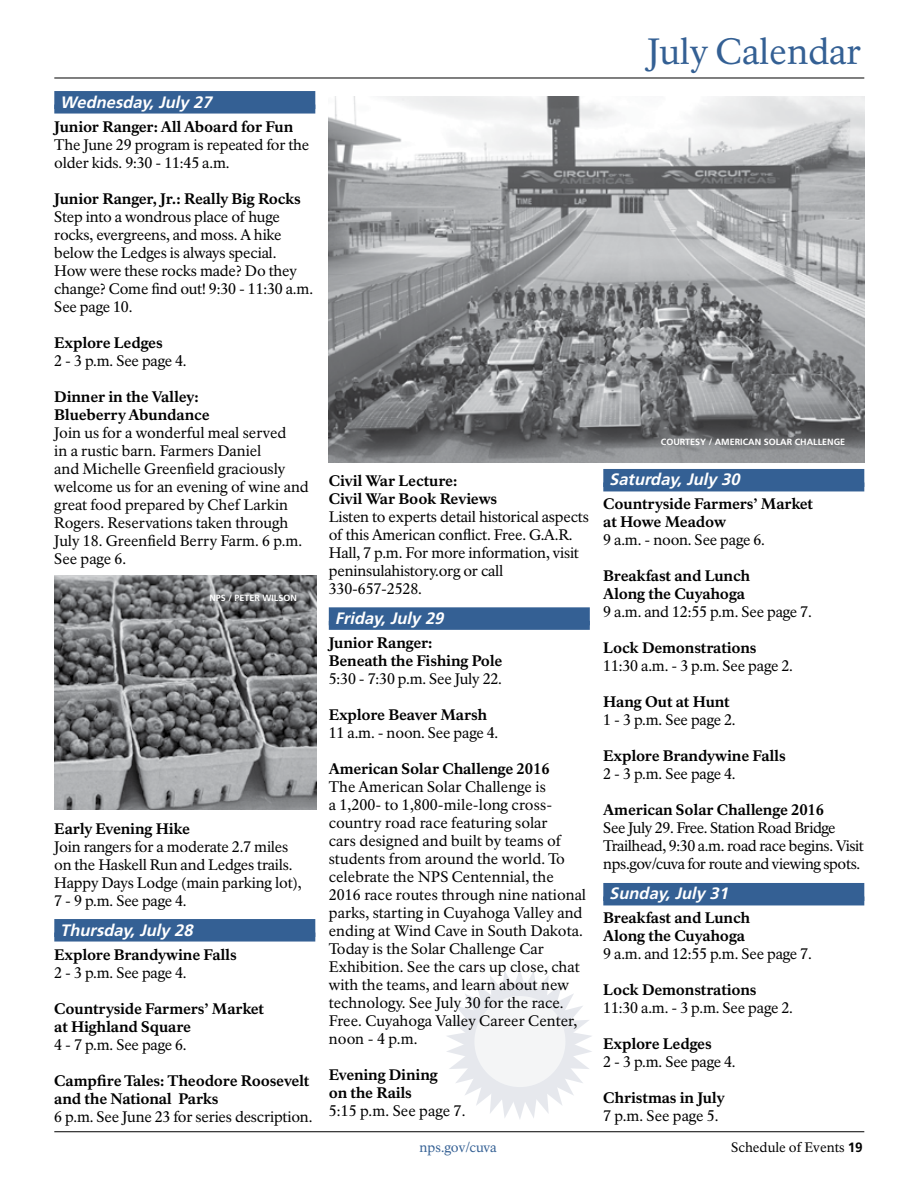
<style>
.page{position:relative;width:918px;height:1188px;background:#fff}
.page>*{position:absolute;margin:0;border:0;box-sizing:border-box;transform-origin:0 0}
.t1{font:36px "NPS Rawlinson OT";letter-spacing:-.005em;color:#346094}
.t2{font:italic 700 16.5px "Frutiger LT Std";color:#fff}
.t3{font:15px/18px "NPS Rawlinson OT";letter-spacing:-.01em;color:#000}
.t4{font:800 15px/18px "NPS Rawlinson OT";letter-spacing:-.01em;color:#000}
.t5{font:13.5px "NPS Rawlinson OT";color:#000}
.t6{font:13.5px "NPS Rawlinson OT";letter-spacing:-.01em;color:#346094}
.t7{font:700 9px "Frutiger LT Std";color:#fff}
.s1{font-family:"Frutiger LT Std";font-weight:700}
</style>
<div class="page">
<hr style="left:54px;top:1131px;width:810px;height:1px;background:#000">
<hr style="left:54px;top:78px;width:810px;height:1px;background:#000">
<svg style="left:447px;top:970px;width:145px;height:149px"></svg>
<div style="left:474px;top:996px;width:91px;height:91px;background:#f4f5f6;border-radius:50%"></div>
<div style="left:54px;top:91px;width:261px;height:18px;background:#346094"></div>
<div style="left:54px;top:105px;width:261px;height:9px;background:#346094"></div>
<div style="left:54px;top:919px;width:261px;height:18px;background:#346094"></div>
<div style="left:54px;top:933px;width:261px;height:9px;background:#346094"></div>
<div style="left:329px;top:607px;width:261px;height:18px;background:#346094"></div>
<div style="left:329px;top:621px;width:261px;height:9px;background:#346094"></div>
<div style="left:603px;top:469px;width:261px;height:18px;background:#346094"></div>
<div style="left:603px;top:482px;width:261px;height:9px;background:#346094"></div>
<div style="left:603px;top:883px;width:261px;height:18px;background:#346094"></div>
<div style="left:603px;top:896px;width:261px;height:9px;background:#346094"></div>
<img style="left:54px;top:575px;width:262px;height:235px">
<img style="left:329px;top:97px;width:536px;height:366px">
<p class="t2" style="left:60px;top:92px;width:157px">Wednesday,July 27</p>
<p class="t4" style="left:54px;top:118px;width:240px">Junior Ranger: All Aboard for Fun</p>
<p class="t3" style="left:54px;top:136px;width:256px">The June 29 program is repeated for the older kids. 9:30 - 11:45 a.m.</p>
<p class="t4" style="left:54px;top:190px;width:248px">Junior Ranger, Jr.: Really Big Rocks</p>
<p class="t3" style="left:54px;top:208px;width:260px">Step into a wondrous place of huge rocks, evergreens, and moss. A hike below the Ledges is always special.<br>How were these rocks made? Do they change? Come find out! 9:30 - 11:30 a.m.<br>See page 10.</p>
<p class="t4" style="left:54px;top:334px;width:110px">Explore Ledges</p>
<p class="t3" style="left:54px;top:352px;width:134px">2 - 3 p.m. See page 4.</p>
<p class="t4" style="left:54px;top:388px;width:157px">Dinner in the Valley:<br>Blueberry Abundance</p>
<p class="t3" style="left:54px;top:424px;width:256px">Join us for a wonderful meal served<br>in a rustic barn. Farmers Daniel<br>and Michelle Greenfield graciously welcome us for an evening of wine and great food prepared by Chef Larkin<br>Rogers. Reservations taken through<br>July 18. Greenfield Berry Farm. 6 p.m.<br>See page 6.</p>
<p class="t7" style="left:209px;top:592px;width:89px">NPS / PETER WILSON</p>
<p class="t4" style="left:54px;top:820px;width:137px">Early Evening Hike</p>
<p class="t3" style="left:54px;top:838px;width:249px">Join rangers for a moderate 2.7 miles on the Haskell Run and Ledges trails.<br>Happy Days Lodge (main parking lot),<br>7 - 9 p.m. See page 4.</p>
<p class="t2" style="left:60px;top:920px;width:138px">Thursday,July 28</p>
<p class="t4" style="left:54px;top:946px;width:184px">Explore Brandywine Falls</p>
<p class="t3" style="left:54px;top:964px;width:134px">2 - 3 p.m. See page 4.</p>
<p class="t4" style="left:54px;top:1000px;width:211px">Countryside Farmers’ Market at Highland Square</p>
<p class="t3" style="left:54px;top:1036px;width:134px">4 - 7 p.m. See page 6.</p>
<p class="t4" style="left:54px;top:1072px;width:257px">Campfire Tales: Theodore Roosevelt and the National Parks</p>
<p class="t3" style="left:54px;top:1108px;width:260px">6 p.m. See June 23 for series description.</p>
<h1 class="t1" style="left:647px;top:30px;width:216px">July Calendar</h1>
<p class="t4" style="left:329px;top:472px;width:170px">Civil War Lecture:<br>Civil War Book Reviews</p>
<p class="t3" style="left:329px;top:508px;width:262px">Listen to experts detail historical aspects of this American conflict. Free. G.A.R.<br>Hall, 7 p.m. For more information, visit peninsulahistory.org or call 330-657-2528.</p>
<p class="t2" style="left:335px;top:608px;width:114px">Friday,July 29</p>
<p class="t4" style="left:329px;top:634px;width:175px">Junior Ranger:<br>Beneath the Fishing Pole</p>
<p class="t3" style="left:329px;top:670px;width:175px">5:30 - 7:30 p.m. See July 22.</p>
<p class="t4" style="left:329px;top:706px;width:160px">Explore Beaver Marsh</p>
<p class="t3" style="left:329px;top:724px;width:171px">11 a.m. - noon. See page 4.</p>
<p class="t4" style="left:329px;top:760px;width:222px">American Solar Challenge 2016</p>
<p class="t3" style="left:329px;top:778px;width:259px">The American Solar Challenge is<br>a 1,200- to 1,800-mile-long cross&shy;country road race featuring solar<br>cars designed and built by teams of students from around the world. To celebrate the NPS Centennial, the 2016 race routes through nine national parks, starting in Cuyahoga Valley and ending at Wind Cave in South Dakota.<br>Today is the Solar Challenge Car Exhibition. See the cars up close, chat with the teams, and learn about new technology. See July 30 for the race.<br>Free. Cuyahoga Valley Career Center, noon - 4 p.m.</p>
<p class="t4" style="left:329px;top:1066px;width:111px">Evening Dining on the Rails</p>
<p class="t3" style="left:329px;top:1102px;width:138px">5:15 p.m. See page 7.</p>
<p class="t7" style="left:661px;top:436px;width:186px">COURTESY / AMERICAN SOLAR CHALLENGE</p>
<p class="t2" style="left:609px;top:470px;width:136px">Saturday,July 30</p>
<p class="t4" style="left:603px;top:496px;width:211px">Countryside Farmers’ Market at Howe Meadow</p>
<p class="t3" style="left:603px;top:531px;width:163px">9 a.m. - noon. See page 6.</p>
<p class="t4" style="left:603px;top:568px;width:148px">Breakfast and Lunch<br>Along the Cuyahoga</p>
<p class="t3" style="left:603px;top:603px;width:210px">9 a.m. and 12:55 p.m. See page 7.</p>
<p class="t4" style="left:603px;top:640px;width:155px">Lock Demonstrations</p>
<p class="t3" style="left:603px;top:657px;width:191px">11:30 a.m. - 3 p.m. See page 2.</p>
<p class="t4" style="left:603px;top:694px;width:128px">Hang Out at Hunt</p>
<p class="t3" style="left:603px;top:711px;width:134px">1 - 3 p.m. See page 2.</p>
<p class="t4" style="left:603px;top:748px;width:184px">Explore Brandywine Falls</p>
<p class="t3" style="left:603px;top:765px;width:134px">2 - 3 p.m. See page 4.</p>
<p class="t4" style="left:603px;top:802px;width:222px">American Solar Challenge 2016</p>
<p class="t3" style="left:603px;top:819px;width:262px">See July 29. Free. Station Road Bridge<br>Trailhead, 9:30 a.m. road race begins. Visit nps.gov/cuva for route and viewing spots.</p>
<p class="t2" style="left:609px;top:884px;width:124px">Sunday,July 31</p>
<p class="t4" style="left:603px;top:910px;width:148px">Breakfast and Lunch<br>Along the Cuyahoga</p>
<p class="t3" style="left:603px;top:945px;width:210px">9 a.m. and 12:55 p.m. See page 7.</p>
<p class="t4" style="left:603px;top:982px;width:155px">Lock Demonstrations</p>
<p class="t3" style="left:603px;top:999px;width:191px">11:30 a.m. - 3 p.m. See page 2.</p>
<p class="t4" style="left:603px;top:1036px;width:110px">Explore Ledges</p>
<p class="t3" style="left:603px;top:1053px;width:134px">2 - 3 p.m. See page 4.</p>
<p class="t4" style="left:603px;top:1090px;width:123px">Christmas in July</p>
<p class="t3" style="left:603px;top:1107px;width:117px">7 p.m. See page 5.</p>
<p class="t6" style="left:420px;top:1139px;width:79px">nps.gov/cuva</p>
<p class="t5" style="left:731px;top:1139px;width:133px">Schedule of Events <span class="s1">19</span></p>
</div>
